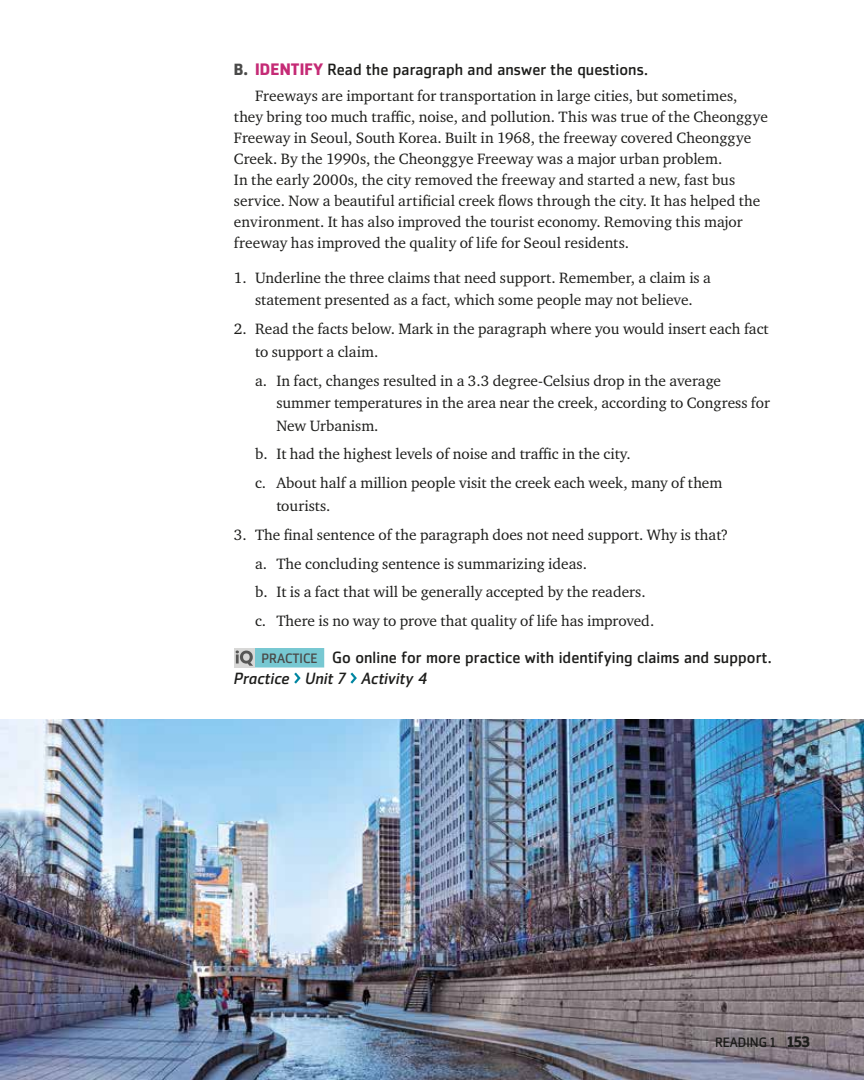
<style>
.page{position:relative;width:864px;height:1080px;background:#fff}
.page>*{position:absolute;margin:0;border:0;box-sizing:border-box;transform-origin:0 0}
.t1{font:16.2px/20.7px "Zemestro Std";letter-spacing:.005em;color:#1d1d1b}
.t2{font:15.3px/21px "Charter ITC Std";color:#1d1d1b}
.t3{font:13.5px "Zemestro Std";color:#1d1d1b}
.s1{font-weight:700;color:#4a4a49}
.s2{font-weight:700;font-size:16.5px;color:#c52b76}
.s3{font-size:13.5px;color:#4a4a49}
.s4{font-style:italic}
.s5{font-weight:700;font-size:15px}
</style>
<div class="page">
<div style="left:255px;top:648px;width:69px;height:20px;background:#77c8d2"></div>
<svg style="left:234px;top:648px;width:21px;height:19px"></svg>
<svg style="left:236px;top:651px;width:17px;height:15px"></svg>
<svg style="left:294px;top:672px;width:7px;height:12px"></svg>
<svg style="left:350px;top:672px;width:7px;height:12px"></svg>
<img style="left:0;top:719px;width:864px;height:361px">
<p class="t1" style="left:234px;top:59px;width:416px"><span class="s1">B.</span> <span class="s2">IDENTIFY</span> Read the paragraph and answer the questions.</p>
<p class="t2" style="left:234px;top:85px;width:536px;text-indent:21px">Freeways are important for transportation in large cities, but sometimes, they bring too much traffic, noise, and pollution. This was true of the Cheonggye Freeway in Seoul, South Korea. Built in 1968, the freeway covered Cheonggye Creek. By the 1990s, the Cheonggye Freeway was a major urban problem.<br>In the early 2000s, the city removed the freeway and started a new, fast bus service. Now a beautiful artificial creek flows through the city. It has helped the environment. It has also improved the tourist economy. Removing this major freeway has improved the quality of life for Seoul residents.</p>
<p class="t2" style="left:234px;top:266px;width:479px;line-height:22.5px;text-align:center">1. Underline the three claims that need support. Remember, a claim is a statement presented as a fact, which some people may not believe.</p>
<p class="t2" style="left:255px;top:318px;width:515px;line-height:22.5px;text-indent:-21px">2. Read the facts below. Mark in the paragraph where you would insert each fact to support a claim.</p>
<p class="t2" style="left:276px;top:369px;width:495px;line-height:22.5px;text-indent:-21px">a. In fact, changes resulted in a 3.3 degree-Celsius drop in the average summer temperatures in the area near the creek, according to Congress for<br>New Urbanism.</p>
<p class="t2" style="left:255px;top:440px;width:469px;line-height:28.8px">b. It had the highest levels of noise and traffic in the city.<br>c. About half a million people visit the creek each week, many of them</p>
<p class="t2" style="left:276px;top:495px;width:56px">tourists.</p>
<p class="t2" style="left:255px;top:520px;width:475px;line-height:28.8px;text-indent:-21px">3. The final sentence of the paragraph does not need support. Why is that? a. The concluding sentence is summarizing ideas.<br>b. It is a fact that will be generally accepted by the readers.<br>c. There is no way to prove that quality of life has improved.</p>
<p class="t1" style="left:234px;top:647px;width:539px;text-indent:28px"><span class="s3">PRACTICE</span> Go online for more practice with identifying claims and support.<br><span class="s4">Practice Unit 7 Activity 4</span></p>
<p class="t3" style="left:715px;top:1034px;width:96px">READING 1 <span class="s5">153</span></p>
</div>
